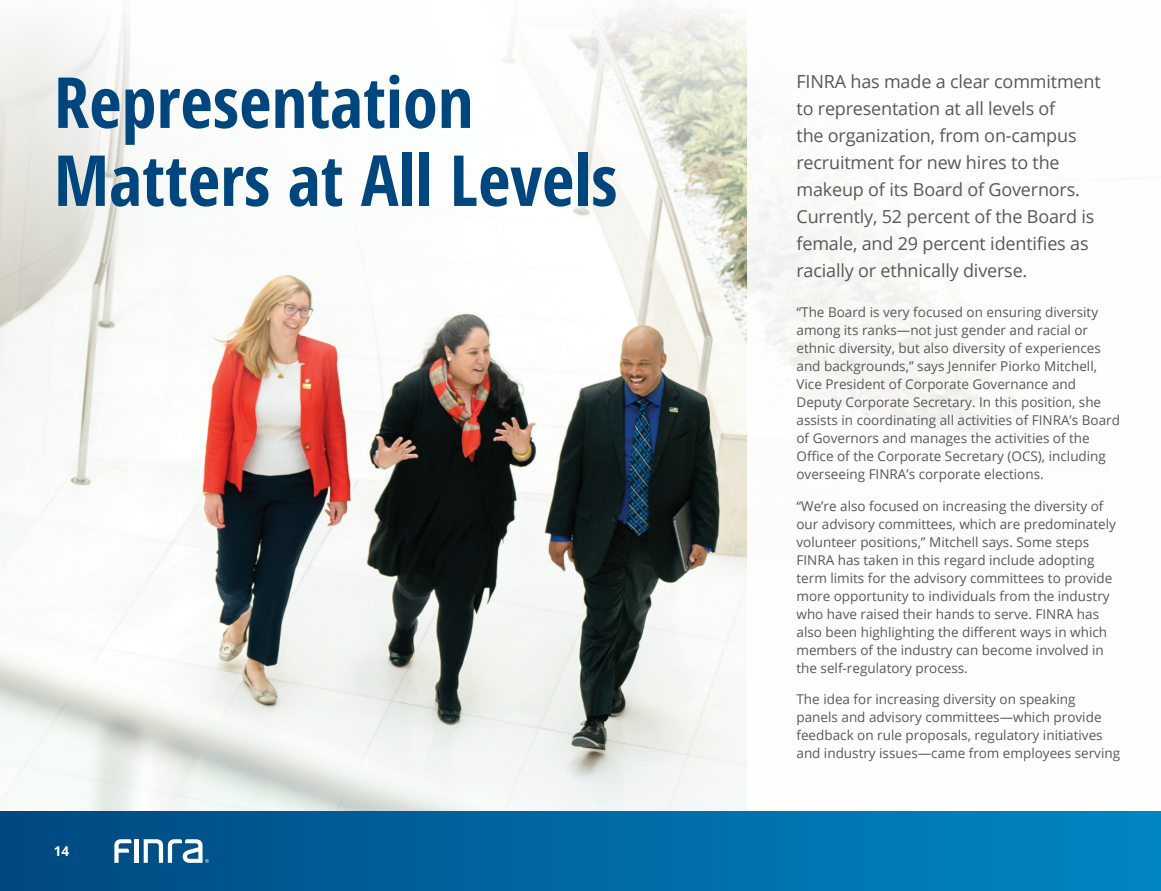
<style>
.page{position:relative;width:1161px;height:891px;background:#fff}
.page>*{position:absolute;margin:0;border:0;box-sizing:border-box;transform-origin:0 0}
.t1{font:700 70.5px/78px "Open Sans Condensed";color:#00467e}
.body{font:18px/27px "Open Sans";letter-spacing:-.01em;color:#57585a}
.t2{font:13.5px/18px "Open Sans";color:#57585a}
.t3{font:700 13.5px "Open Sans";color:#fff}
</style>
<div class="page">
<div style="left:0;top:811px;width:1161px;height:80px;background:linear-gradient(to right,#004980,#0088c5)"></div>
<hr style="left:135px;top:839px;width:4px;height:24px;background:#fff">
<svg style="left:114px;top:839px;width:18px;height:24px"></svg>
<svg style="left:144px;top:839px;width:65px;height:24px"></svg>
<img style="left:0;top:446px;width:747px;height:365px">
<svg style="left:0;top:2px;width:747px;height:444px"></svg>
<p class="t1" style="left:54px;top:62px;width:565px">Representation<br>Matters at All Levels</p>
<p class="t3" style="left:54px;top:842px;width:17px">14</p>
<p class="body" style="left:796px;top:67px;width:306px">FINRA has made a clear commitment to representation at all levels of<br>the organization, from on-campus recruitment for new hires to the makeup of its Board of Governors.<br>Currently, 52 percent of the Board is female, and 29 percent identifies as racially or ethnically diverse.</p>
<p class="t2" style="left:796px;top:303px;width:325px">“The Board is very focused on ensuring diversity among its ranks—not just gender and racial or ethnic diversity, but also diversity of experiences and backgrounds,” says Jennifer Piorko Mitchell, Vice President of Corporate Governance and Deputy Corporate Secretary. In this position, she assists in coordinating all activities of FINRA’s Board of Governors and manages the activities of the Office of the Corporate Secretary (OCS), including overseeing FINRA’s corporate elections.</p>
<p class="t2" style="left:796px;top:497px;width:321px">“We’re also focused on increasing the diversity of our advisory committees, which are predominately volunteer positions,” Mitchell says. Some steps FINRA has taken in this regard include adopting term limits for the advisory committees to provide more opportunity to individuals from the industry who have raised their hands to serve. FINRA has also been highlighting the different ways in which members of the industry can become involved in the self-regulatory process.</p>
<p class="t2" style="left:796px;top:690px;width:325px">The idea for increasing diversity on speaking panels and advisory committees—which provide feedback on rule proposals, regulatory initiatives and industry issues—came from employees serving</p>
</div>
